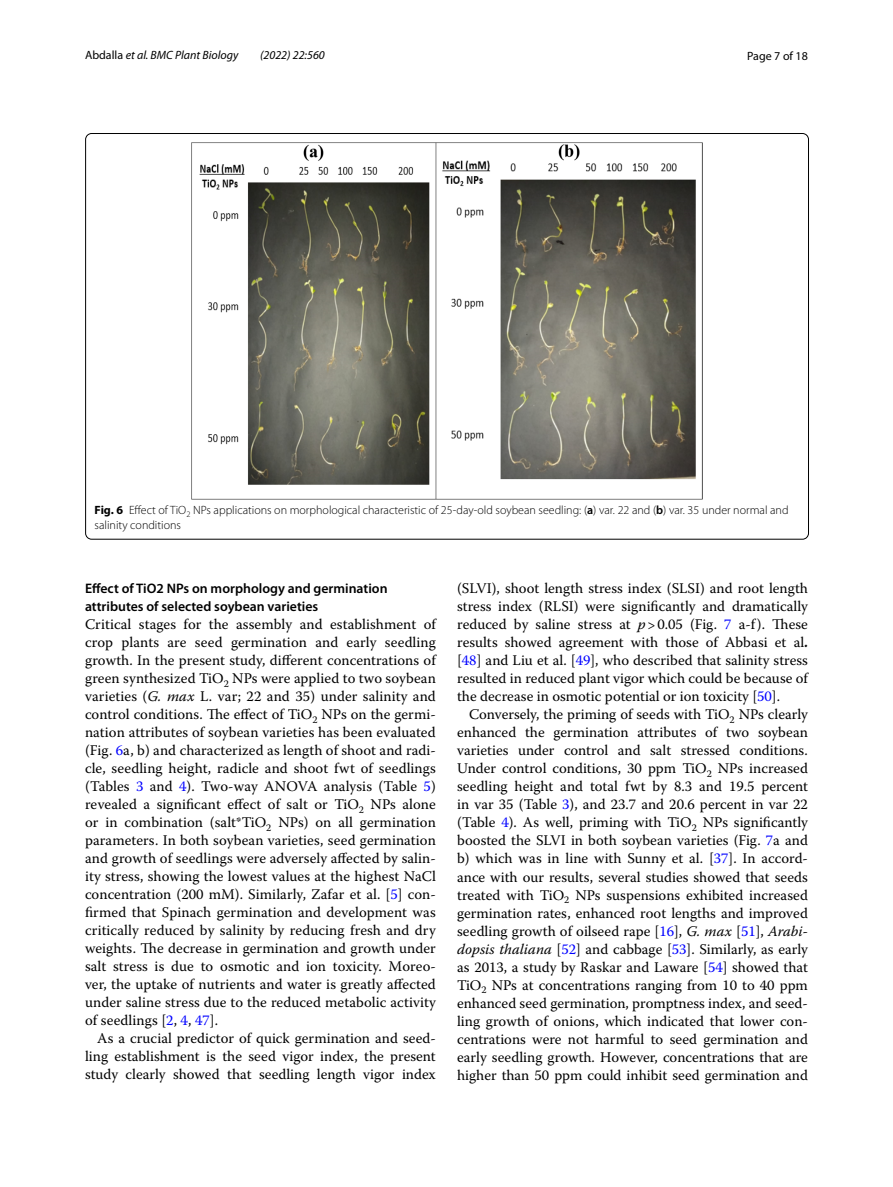
<style>
.page{position:relative;width:893px;height:1187px;background:#fff}
.page>*{position:absolute;margin:0;border:0;box-sizing:border-box;transform-origin:0 0}
.t1{font:14.7px/18px "Warnock Pro";color:#000;text-align:justify}
.t2{font:600 13.8px/18px "Myriad Pro";color:#000}
.t3{font:300 12px/15px "Myriad Pro";color:#000}
.t4{font:italic 12px "Myriad Pro";color:#000}
.t5{font:12px "Myriad Pro";color:#000}
.s1{font-style:normal}
.s2{font-weight:700}
.s3{font-weight:600}
.s4{font-style:italic}
.s5{color:#00f}
</style>
<div class="page">
<img style="left:192px;top:142px;width:510px;height:357px">
<p class="t4" style="left:85px;top:48px;width:155px"><span class="s1">Abdalla</span> et al. BMC Plant Biology</p>
<p class="t4" style="left:260px;top:48px;width:66px">(2022) 22:560</p>
<p class="t5" style="left:747px;top:48px;width:62px">Page 7 of 18</p>
<p class="t3" style="left:95px;top:503px;width:695px"><span class="s2">Fig. 6</span> Effect of TiO<sub>2</sub> NPs applications on morphological characteristic of 25-day-old soybean seedling: (<span class="s3">a</span>) var. 22 and (<span class="s3">b</span>) var. 35 under normal and salinity conditions</p>
<p class="t2" style="left:85px;top:579px;width:304px">Effect of TiO2 NPs on morphology and germination attributes of selected soybean varieties</p>
<p class="t1" style="left:85px;top:615px;width:352px">Critical stages for the assembly and establishment of crop plants are seed germination and early seedling growth. In the present study, different concentrations of green synthesized TiO<sub>2</sub> NPs were applied to two soybean varieties (<span class="s4">G. max</span> L. var; 22 and 35) under salinity and control conditions. The effect of TiO<sub>2</sub> NPs on the germi&shy;nation attributes of soybean varieties has been evaluated (Fig. <span class="s5">6</span>a, b) and characterized as length of shoot and radi&shy;cle, seedling height, radicle and shoot fwt of seedlings (Tables <span class="s5">3</span> and <span class="s5">4</span>). Two-way ANOVA analysis (Table <span class="s5">5</span>) revealed a significant effect of salt or TiO<sub>2</sub> NPs alone or in combination (salt*TiO<sub>2</sub> NPs) on all germination parameters. In both soybean varieties, seed germination and growth of seedlings were adversely affected by salin&shy;ity stress, showing the lowest values at the highest NaCl concentration (200 mM). Similarly, Zafar et al. [<span class="s5">5</span>] con&shy;firmed that Spinach germination and development was critically reduced by salinity by reducing fresh and dry weights. The decrease in germination and growth under salt stress is due to osmotic and ion toxicity. Moreo&shy;ver, the uptake of nutrients and water is greatly affected under saline stress due to the reduced metabolic activity of seedlings [<span class="s5">2</span>, <span class="s5">4</span>, <span class="s5">47</span>].</p>
<p class="t1" style="left:85px;top:1029px;width:352px;text-indent:12px">As a crucial predictor of quick germination and seed&shy;ling establishment is the seed vigor index, the present study clearly showed that seedling length vigor index</p>
<p class="t1" style="left:457px;top:579px;width:352px">(SLVI), shoot length stress index (SLSI) and root length stress index (RLSI) were significantly and dramatically reduced by saline stress at <span class="s4">p</span>&gt;0.05 (Fig. <span class="s5">7</span> a-f). These results showed agreement with those of Abbasi et al<span class="s2">. </span>[<span class="s5">48</span>] and Liu et al. [<span class="s5">49</span>], who described that salinity stress resulted in reduced plant vigor which could be because of the decrease in osmotic potential or ion toxicity [<span class="s5">50</span>].</p>
<p class="t1" style="left:457px;top:705px;width:352px;text-indent:12px">Conversely, the priming of seeds with TiO<sub>2</sub> NPs clearly enhanced the germination attributes of two soybean varieties under control and salt stressed conditions.<br>Under control conditions, 30 ppm TiO<sub>2</sub> NPs increased seedling height and total fwt by 8.3 and 19.5 percent in var 35 (Table <span class="s5">3</span>), and 23.7 and 20.6 percent in var 22 (Table <span class="s5">4</span>). As well, priming with TiO<sub>2</sub> NPs significantly boosted the SLVI in both soybean varieties (Fig. <span class="s5">7</span>a and b) which was in line with Sunny et al. [<span class="s5">37</span>]. In accord&shy;ance with our results, several studies showed that seeds treated with TiO<sub>2</sub> NPs suspensions exhibited increased germination rates, enhanced root lengths and improved seedling growth of oilseed rape [<span class="s5">16</span>], <span class="s4">G. max</span> [<span class="s5">51</span>], <span class="s4">Arabi&shy;dopsis thaliana</span> [<span class="s5">52</span>] and cabbage [<span class="s5">53</span>]. Similarly, as early as 2013, a study by Raskar and Laware [<span class="s5">54</span>] showed that TiO<sub>2</sub> NPs at concentrations ranging from 10 to 40 ppm enhanced seed germination, promptness index, and seed&shy;ling growth of onions, which indicated that lower con&shy;centrations were not harmful to seed germination and early seedling growth. However, concentrations that are higher than 50 ppm could inhibit seed germination and</p>
</div>
